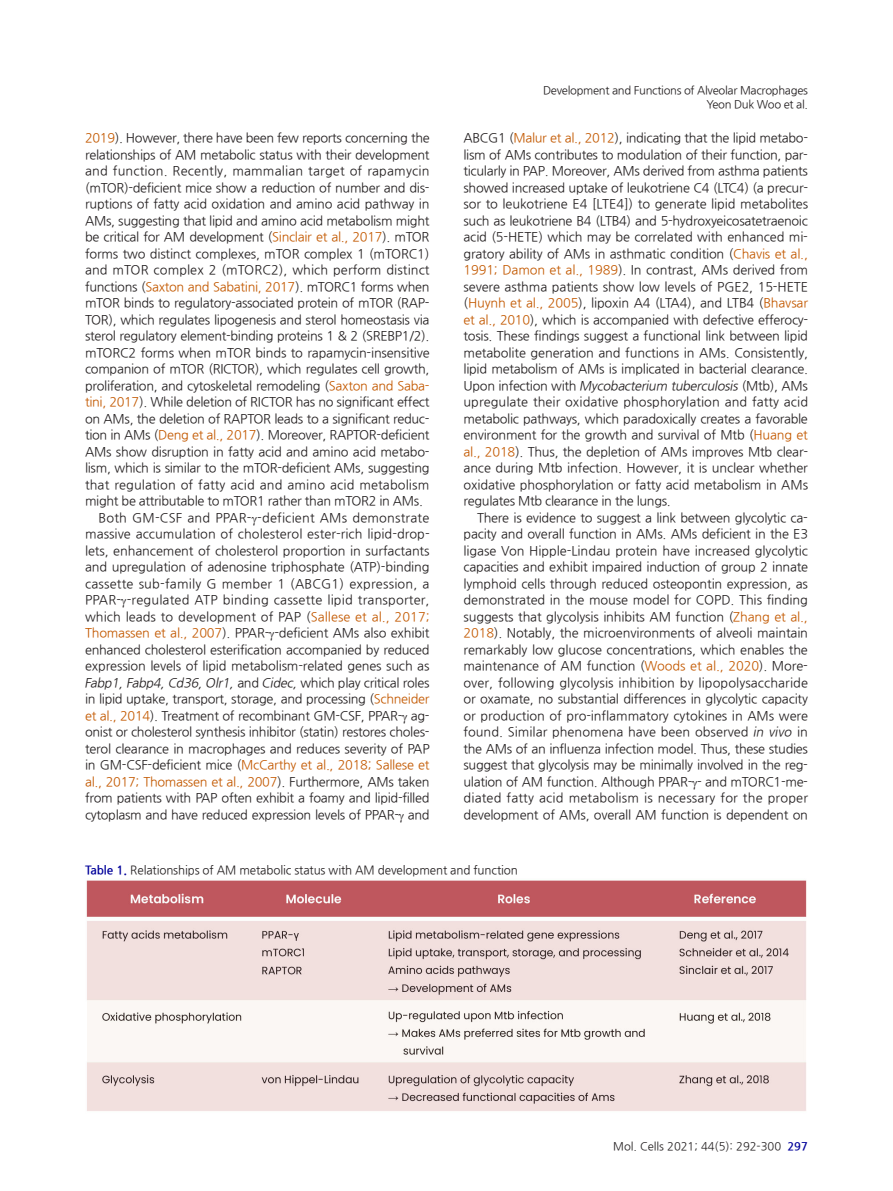
<style>
.page{position:relative;width:893px;height:1191px;background:#fff}
.page>*{position:absolute;margin:0;border:0;box-sizing:border-box;transform-origin:0 0}
.t1{font:12.75px/16.5px "Nanum Gothic";letter-spacing:-.025em;color:#231f20;text-align:justify}
.t2{font:12.75px "Nanum Gothic";letter-spacing:.015em;color:#231f20}
.t3{font:12.75px "Nanum Gothic";letter-spacing:.005em;color:#231f20}
.t4{font:12.75px "Nanum Gothic";letter-spacing:-.02em;color:#c35900}
.t5{font:italic 12.75px "Nanum Gothic";color:#231f20}
.t6{font:12.75px "Nanum Gothic";letter-spacing:-.005em;color:#231f20}
.t7{font:12.75px "Nanum Gothic";letter-spacing:.01em;color:#231f20}
.t8{font:12px "Nanum Gothic";letter-spacing:-.01em;color:#231f20}
.t9{font:11.25px/13.5px "Nanum Gothic";letter-spacing:-.025em;color:#231f20;text-align:right}
.t10{font:11.25px "Nanum Gothic";color:#231f20}
.s1{color:#c35900}
.s2{font-style:normal}
.s3{color:#231f20}
.s4{font-style:italic}
.s5{font-weight:700;color:#00009a}
</style>
<div class="page">
<img style="left:86px;top:880px;width:721px;height:231px">
<p class="t1" style="left:85px;top:130px;width:346px"><span class="s1">2019</span>). However, there have been few reports concerning the</p>
<p class="t1" style="left:85px;top:146px;width:346px">relationships of AM metabolic status with their development</p>
<p class="t2" style="left:85px;top:165px;width:346px">and function. Recently, mammalian target of rapamycin</p>
<p class="t1" style="left:85px;top:179px;width:346px">(mTOR)-deficient mice show a reduction of number and dis-</p>
<p class="t1" style="left:85px;top:196px;width:346px">ruptions of fatty acid oxidation and amino acid pathway in</p>
<p class="t1" style="left:85px;top:212px;width:346px">AMs, suggesting that lipid and amino acid metabolism might</p>
<p class="t1" style="left:85px;top:229px;width:346px">be critical for AM development (<span class="s1">Sinclair et al., 2017</span>). mTOR</p>
<p class="t1" style="left:85px;top:245px;width:346px">forms two distinct complexes, mTOR complex 1 (mTORC1)</p>
<p class="t3" style="left:85px;top:264px;width:346px">and mTOR complex 2 (mTORC2), which perform distinct</p>
<p class="t1" style="left:85px;top:278px;width:346px">functions (<span class="s1">Saxton and Sabatini, 2017</span>). mTORC1 forms when</p>
<p class="t1" style="left:85px;top:295px;width:346px">mTOR binds to regulatory-associated protein of mTOR (RAP-</p>
<p class="t1" style="left:85px;top:311px;width:346px">TOR), which regulates lipogenesis and sterol homeostasis via</p>
<p class="t1" style="left:85px;top:328px;width:346px">sterol regulatory element-binding proteins 1 &amp; 2 (SREBP1/2).</p>
<p class="t1" style="left:85px;top:344px;width:346px">mTORC2 forms when mTOR binds to rapamycin-insensitive</p>
<p class="t1" style="left:85px;top:361px;width:346px">companion of mTOR (RICTOR), which regulates cell growth,</p>
<p class="t1" style="left:85px;top:377px;width:346px">proliferation, and cytoskeletal remodeling (<span class="s1">Saxton and Saba-</span></p>
<p class="t1" style="left:85px;top:394px;width:346px"><span class="s1">tini, 2017</span>). While deletion of RICTOR has no significant effect</p>
<p class="t1" style="left:85px;top:410px;width:346px">on AMs, the deletion of RAPTOR leads to a significant reduc-</p>
<p class="t1" style="left:85px;top:427px;width:346px">tion in AMs (<span class="s1">Deng et al., 2017</span>). Moreover, RAPTOR-deficient</p>
<p class="t1" style="left:85px;top:443px;width:346px">AMs show disruption in fatty acid and amino acid metabo-</p>
<p class="t1" style="left:85px;top:460px;width:346px">lism, which is similar to the mTOR-deficient AMs, suggesting</p>
<p class="t7" style="left:85px;top:478px;width:346px">that regulation of fatty acid and amino acid metabolism</p>
<p class="t1" style="left:85px;top:493px;width:339px">might be attributable to mTOR1 rather than mTOR2 in AMs.</p>
<p class="t2" style="left:99px;top:511px;width:332px">Both GM-CSF and PPAR- -deficient AMs demonstrate</p>
<p class="t3" style="left:85px;top:528px;width:346px">massive accumulation of cholesterol ester-rich lipid-drop-</p>
<p class="t6" style="left:85px;top:544px;width:346px">lets, enhancement of cholesterol proportion in surfactants</p>
<p class="t1" style="left:85px;top:559px;width:346px">and upregulation of adenosine triphosphate (ATP)-binding</p>
<p class="t2" style="left:85px;top:577px;width:346px">cassette sub-family G member 1 (ABCG1) expression, a</p>
<p class="t2" style="left:85px;top:594px;width:346px">PPAR- -regulated ATP binding cassette lipid transporter,</p>
<p class="t3" style="left:85px;top:610px;width:346px">which leads to development of PAP (<span class="s1">Sallese et al., 2017;</span></p>
<p class="t1" style="left:85px;top:625px;width:346px"><span class="s1">Thomassen et al., 2007</span>). PPAR- -deficient AMs also exhibit</p>
<p class="t1" style="left:85px;top:641px;width:346px">enhanced cholesterol esterification accompanied by reduced</p>
<p class="t1" style="left:85px;top:658px;width:346px">expression levels of lipid metabolism-related genes such as</p>
<p class="t5" style="left:84px;top:676px;width:347px">Fabp1, Fabp4, Cd36, Olr1, <span class="s2">a n d</span> Cidec, <span class="s2">w h i c h p l ay c riti ca l ro l es</span></p>
<p class="t1" style="left:85px;top:691px;width:346px">in lipid uptake, transport, storage, and processing (<span class="s1">Schneider</span></p>
<p class="t1" style="left:85px;top:707px;width:346px"><span class="s1">et al., 2014</span>). Treatment of recombinant GM-CSF, PPAR- ag-</p>
<p class="t1" style="left:85px;top:724px;width:346px">onist or cholesterol synthesis inhibitor (statin) restores choles-</p>
<p class="t1" style="left:85px;top:740px;width:346px">terol clearance in macrophages and reduces severity of PAP</p>
<p class="t4" style="left:85px;top:759px;width:346px"><span class="s3">in GM-CSF-deficient mice (</span>McCarthy et al., 2018; Sallese et</p>
<p class="t4" style="left:85px;top:775px;width:346px">al., 2017; Thomassen et al., 2007<span class="s3">). Furthermore, AMs taken</span></p>
<p class="t1" style="left:85px;top:790px;width:346px">from patients with PAP often exhibit a foamy and lipid-filled</p>
<p class="t1" style="left:85px;top:806px;width:346px">cytoplasm and have reduced expression levels of PPAR- and</p>
<p class="t9" style="left:543px;top:84px;width:266px">Development and Functions of Alveolar Macrophages<br>Yeon Duk Woo et al.</p>
<p class="t1" style="left:463px;top:130px;width:346px">ABCG1 (<span class="s1">Malur et al., 2012</span>), indicating that the lipid metabo&shy;lism of AMs contributes to modulation of their function, par&shy;ticularly in PAP. Moreover, AMs derived from asthma patients showed increased uptake of leukotriene C4 (LTC4) (a precur&shy;sor to leukotriene E4 [LTE4]) to generate lipid metabolites such as leukotriene B4 (LTB4) and 5-hydroxyeicosatetraenoic acid (5-HETE) which may be correlated with enhanced mi&shy;gratory ability of AMs in asthmatic condition (<span class="s1">Chavis et al., 1991; Damon et al., 1989</span>). In contrast, AMs derived from severe asthma patients show low levels of PGE2, 15-HETE (<span class="s1">Huynh et al., 2005</span>), lipoxin A4 (LTA4), and LTB4 (<span class="s1">Bhavsar et al., 2010</span>), which is accompanied with defective efferocy&shy;tosis. These findings suggest a functional link between lipid metabolite generation and functions in AMs. Consistently, lipid metabolism of AMs is implicated in bacterial clearance.<br>U p o n i n fecti o n with <span class="s4">Mycobacterium tuberculosis</span> ( M tb) , A M s upregulate their oxidative phosphorylation and fatty acid metabolic pathways, which paradoxically creates a favorable environment for the growth and survival of Mtb (<span class="s1">Huang et al., 2018</span>). Thus, the depletion of AMs improves Mtb clear&shy;ance during Mtb infection. However, it is unclear whether oxidative phosphorylation or fatty acid metabolism in AMs regulates Mtb clearance in the lungs.</p>
<p class="t1" style="left:463px;top:509px;width:346px;text-indent:14px">There is evidence to suggest a link between glycolytic ca&shy;pacity and overall function in AMs. AMs deficient in the E3 ligase Von Hipple-Lindau protein have increased glycolytic capacities and exhibit impaired induction of group 2 innate lymphoid cells through reduced osteopontin expression, as demonstrated in the mouse model for COPD. This finding suggests that glycolysis inhibits AM function (<span class="s1">Zhang et al., 2018</span>). Notably, the microenvironments of alveoli maintain remarkably low glucose concentrations, which enables the maintenance of AM function (<span class="s1">Woods et al., 2020</span>). More&shy;over, following glycolysis inhibition by lipopolysaccharide or oxamate, no substantial differences in glycolytic capacity or production of pro-inflammatory cytokines in AMs were found. Similar phenomena have been observed <span class="s4">in vivo</span> in the AMs of an influenza infection model. Thus, these studies suggest that glycolysis may be minimally involved in the reg&shy;ulation of AM function. Although PPAR- - and mTORC1-me&shy;diated fatty acid metabolism is necessary for the proper development of AMs, overall AM function is dependent on</p>
<p class="t8" style="left:85px;top:864px;width:434px"><span class="s5">Table 1.</span> Relationships of AM metabolic status with AM development and function</p>
<p class="t10" style="left:613px;top:1140px;width:196px">Mol. Cells 2021; 44(5): 292-300 <span class="s5">297</span></p>
</div>
